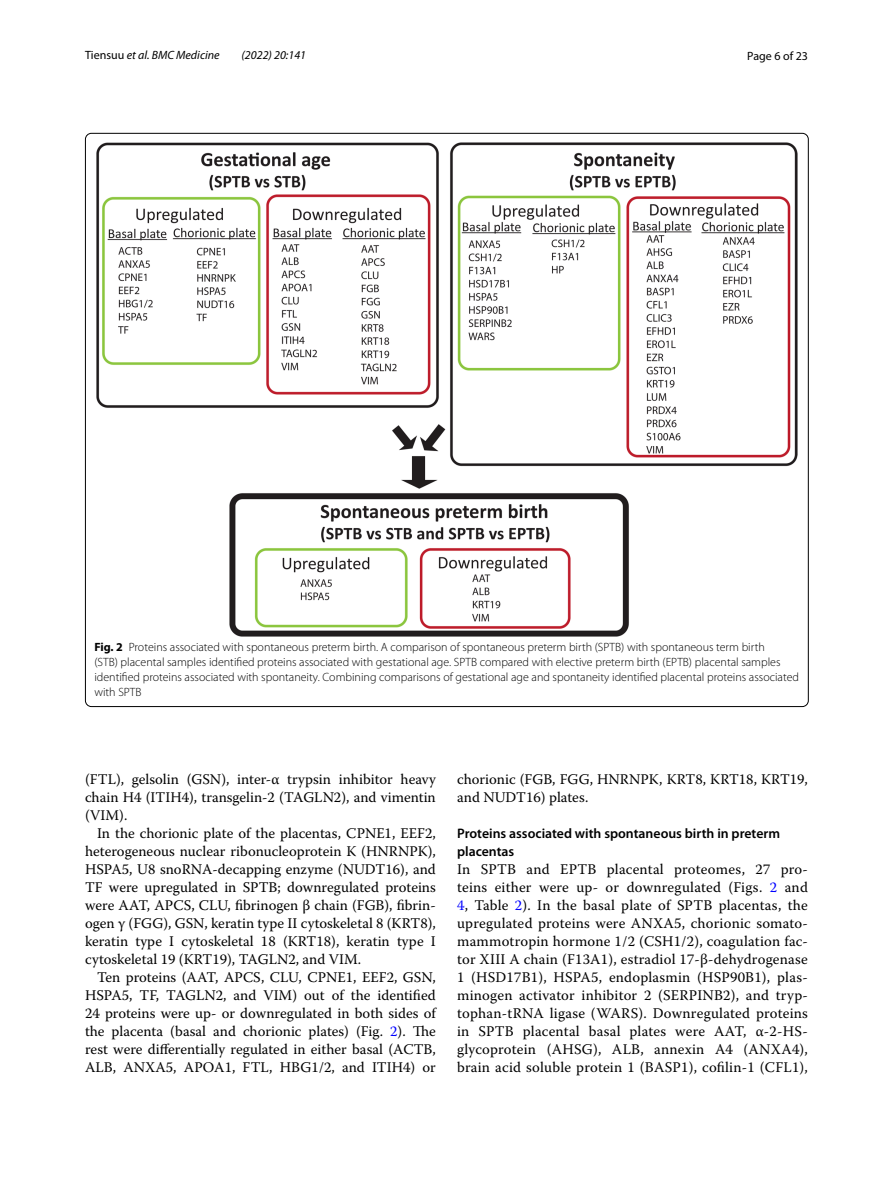
<style>
.page{position:relative;width:893px;height:1187px;background:#fff}
.page>*{position:absolute;margin:0;border:0;box-sizing:border-box;transform-origin:0 0}
.t1{font:14.7px/18px "Warnock Pro";color:#000;text-align:justify}
.t2{font:600 13.8px/18px "Myriad Pro";color:#000}
.t3{font:300 12px/15px "Myriad Pro";color:#000}
.t4{font:italic 12px "Myriad Pro";color:#000}
.t5{font:12px "Myriad Pro";color:#000}
.s1{font-style:normal}
.s2{font-weight:700}
.s3{color:#00f}
</style>
<div class="page">
<img style="left:97px;top:142px;width:700px;height:494px">
<p class="t4" style="left:85px;top:48px;width:136px"><span class="s1">Tiensuu</span> et al. BMC Medicine</p>
<p class="t4" style="left:242px;top:48px;width:66px">(2022) 20:141</p>
<p class="t5" style="left:747px;top:48px;width:62px">Page 6 of 23</p>
<p class="t3" style="left:94px;top:639px;width:706px"><span class="s2">Fig. 2</span> Proteins associated with spontaneous preterm birth. A comparison of spontaneous preterm birth (SPTB) with spontaneous term birth<br>(STB) placental samples identified proteins associated with gestational age. SPTB compared with elective preterm birth (EPTB) placental samples identified proteins associated with spontaneity. Combining comparisons of gestational age and spontaneity identified placental proteins associated with SPTB</p>
<p class="t1" style="left:85px;top:769px;width:352px">(FTL), gelsolin (GSN), inter-α trypsin inhibitor heavy chain H4 (ITIH4), transgelin-2 (TAGLN2), and vimentin (VIM).</p>
<p class="t1" style="left:85px;top:823px;width:352px;text-indent:12px">In the chorionic plate of the placentas, CPNE1, EEF2, heterogeneous nuclear ribonucleoprotein K (HNRNPK), HSPA5, U8 snoRNA-decapping enzyme (NUDT16), and TF were upregulated in SPTB; downregulated proteins were AAT, APCS, CLU, fibrinogen β chain (FGB), fibrin&shy;ogen γ (FGG), GSN, keratin type II cytoskeletal 8 (KRT8), keratin type I cytoskeletal 18 (KRT18), keratin type I cytoskeletal 19 (KRT19), TAGLN2, and VIM.</p>
<p class="t1" style="left:85px;top:967px;width:352px;text-indent:12px">Ten proteins (AAT, APCS, CLU, CPNE1, EEF2, GSN, HSPA5, TF, TAGLN2, and VIM) out of the identified 24 proteins were up- or downregulated in both sides of the placenta (basal and chorionic plates) (Fig. <span class="s3">2</span>). The rest were differentially regulated in either basal (ACTB, ALB, ANXA5, APOA1, FTL, HBG1/2, and ITIH4) or</p>
<p class="t1" style="left:457px;top:769px;width:352px">chorionic (FGB, FGG, HNRNPK, KRT8, KRT18, KRT19, and NUDT16) plates.</p>
<p class="t2" style="left:457px;top:823px;width:324px">Proteins associated with spontaneous birth in preterm placentas</p>
<p class="t1" style="left:457px;top:859px;width:352px">In SPTB and EPTB placental proteomes, 27 pro&shy;teins either were up- or downregulated (Figs. <span class="s3">2</span> and <span class="s3">4</span>, Table <span class="s3">2</span>). In the basal plate of SPTB placentas, the upregulated proteins were ANXA5, chorionic somato&shy;mammotropin hormone 1/2 (CSH1/2), coagulation fac&shy;tor XIII A chain (F13A1), estradiol 17-β-dehydrogenase 1 (HSD17B1), HSPA5, endoplasmin (HSP90B1), plas&shy;minogen activator inhibitor 2 (SERPINB2), and tryp&shy;tophan-tRNA ligase (WARS). Downregulated proteins in SPTB placental basal plates were AAT, α-2-HS&shy;glycoprotein (AHSG), ALB, annexin A4 (ANXA4), brain acid soluble protein 1 (BASP1), cofilin-1 (CFL1),</p>
</div>
